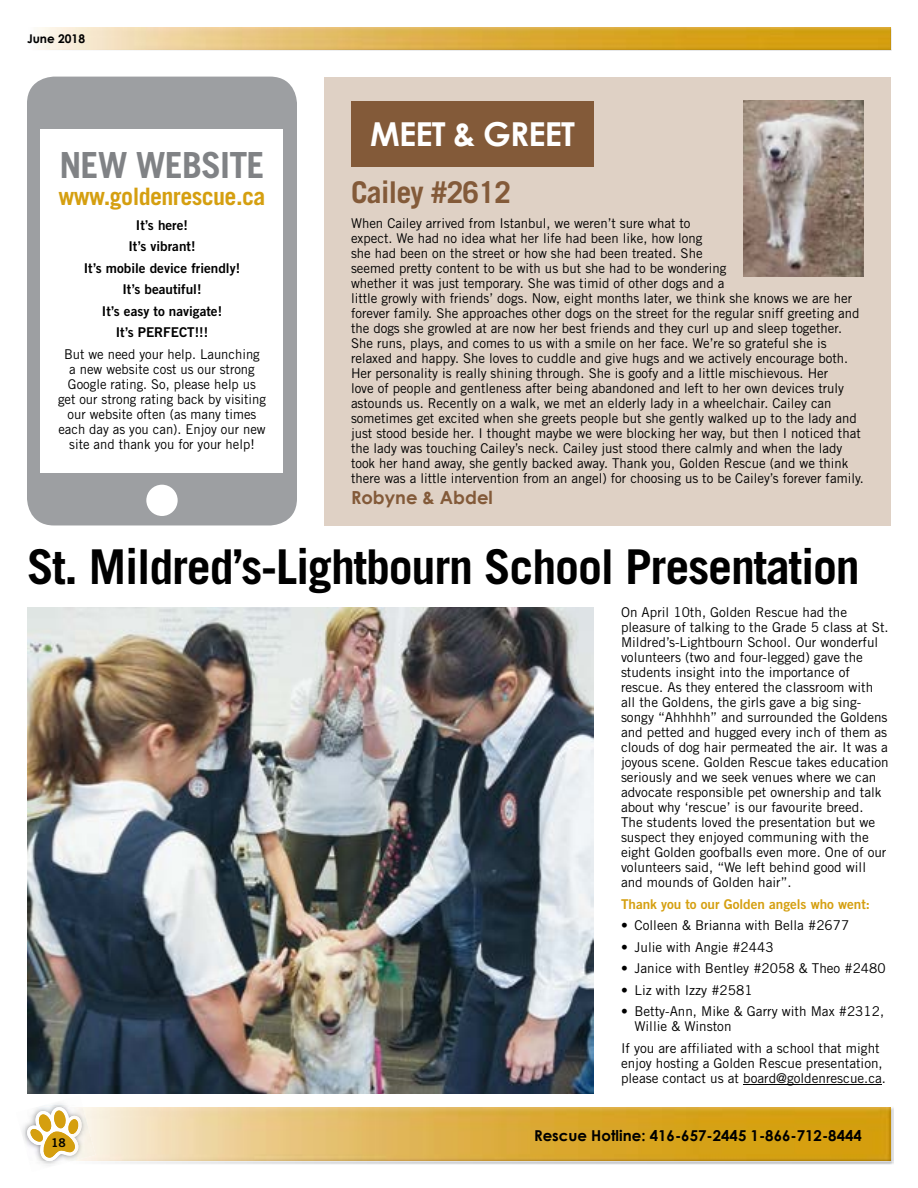
<style>
.page{position:relative;width:918px;height:1188px;background:#fff}
.page>*{position:absolute;margin:0;border:0;box-sizing:border-box;transform-origin:0 0}
.t1{font:700 48px "Trade Gothic LT Std";letter-spacing:-.025em;color:#000}
.t2{font:700 36px "Trade Gothic LT Std";letter-spacing:-.025em;color:#808285}
.t3{font:700 33px "Century Gothic";letter-spacing:-.025em;color:#fff}
.t4{font:700 30px "Trade Gothic LT Std";letter-spacing:-.025em;color:#835a39}
.t5{font:700 24px "Trade Gothic LT Std";letter-spacing:-.025em;color:#d59f10}
.t6{font:700 18px "Century Gothic";color:#835a39}
.t7{font:700 15px "Century Gothic";color:#000}
.t8{font:13.5px/15px "Trade Gothic LT Std";color:#000}
.t9{font:13.5px/21.5px "Trade Gothic LT Std Bd 2";color:#000;text-align:center}
.t10{font:13.5px "Trade Gothic LT Std Bd 2";color:#d59f10}
.t11{font:700 12px "Century Gothic";color:#000}
.t12{font:12px "Trade Gothic LT Std Bd 2";color:#000}
</style>
<div class="page">
<img style="left:37px;top:49px;width:855px;height:2px">
<img style="left:37px;top:27px;width:854px;height:22px">
<img style="left:42px;top:1105px;width:33px;height:1px">
<img style="left:83px;top:1106px;width:811px;height:56px">
<img style="left:25px;top:1106px;width:58px;height:56px">
<img style="left:96px;top:1107px;width:795px;height:54px">
<img style="left:82px;top:1107px;width:14px;height:54px">
<img style="left:27px;top:1107px;width:55px;height:54px">
<img style="left:30px;top:1110px;width:49px;height:48px">
<div style="left:27px;top:77px;width:270px;height:448px;background:#9d9fa2;border-radius:27px"></div>
<div style="left:40px;top:129px;width:244px;height:343px;background:#fff"></div>
<div style="left:324px;top:77px;width:567px;height:448px;background:#dfd1c5"></div>
<img style="left:27px;top:608px;width:567px;height:486px">
<hr style="left:743px;top:1084px;width:139px;height:1px;background:#000">
<img style="left:744px;top:101px;width:120px;height:175px">
<div style="left:351px;top:101px;width:243px;height:66px;background:#835a39"></div>
<div style="left:146px;top:485px;width:32px;height:31px;background:#fff;border-radius:50%"></div>
<p class="t11" style="left:27px;top:31px;width:60px">June 2018</p>
<h2 class="t2" style="left:59px;top:143px;width:207px">NEW WEBSITE</h2>
<h3 class="t5" style="left:59px;top:182px;width:208px">www.goldenrescue.ca</h3>
<p class="t9" style="left:84px;top:214px;width:158px">It’s here!<br>It’s vibrant!<br>It’s mobile device friendly!<br>It’s beautiful!<br>It’s easy to navigate!<br>It’s PERFECT!!!</p>
<p class="t8" style="left:58px;top:346px;width:210px;text-align:center">But we need your help. Launching<br>a new website cost us our strong<br>Google rating. So, please help us get our strong rating back by visiting our website often (as many times each day as you can). Enjoy our new site and thank you for your help!</p>
<h3 class="t3" style="left:370px;top:113px;width:206px">MEET &amp; GREET</h3>
<h3 class="t4" style="left:351px;top:174px;width:162px">Cailey #2612</h3>
<p class="t8" style="left:351px;top:215px;width:514px">When Cailey arrived from Istanbul, we weren’t sure what to<br>expect. We had no idea what her life had been like, how long<br>she had been on the street or how she had been treated. She<br>seemed pretty content to be with us but she had to be wondering<br>whether it was just temporary. She was timid of other dogs and a<br>little growly with friends’ dogs. Now, eight months later, we think she knows we are her forever family. She approaches other dogs on the street for the regular sniff greeting and the dogs she growled at are now her best friends and they curl up and sleep together.<br>She runs, plays, and comes to us with a smile on her face. We’re so grateful she is relaxed and happy. She loves to cuddle and give hugs and we actively encourage both.<br>Her personality is really shining through. She is goofy and a little mischievous. Her<br>love of people and gentleness after being abandoned and left to her own devices truly astounds us. Recently on a walk, we met an elderly lady in a wheelchair. Cailey can sometimes get excited when she greets people but she gently walked up to the lady and just stood beside her. I thought maybe we were blocking her way, but then I noticed that the lady was touching Cailey’s neck. Cailey just stood there calmly and when the lady took her hand away, she gently backed away. Thank you, Golden Rescue (and we think there was a little intervention from an angel) for choosing us to be Cailey’s forever family.</p>
<h3 class="t6" style="left:351px;top:486px;width:143px">Robyne &amp; Abdel</h3>
<h1 class="t1" style="left:27px;top:537px;width:834px">St. Mildred’s-Lightbourn School Presentation</h1>
<p class="t8" style="left:621px;top:605px;width:269px">On April 10th, Golden Rescue had the pleasure of talking to the Grade 5 class at St.<br>Mildred’s-Lightbourn School. Our wonderful volunteers (two and four-legged) gave the students insight into the importance of rescue. As they entered the classroom with all the Goldens, the girls gave a big sing&shy;songy “Ahhhhh” and surrounded the Goldens and petted and hugged every inch of them as clouds of dog hair permeated the air. It was a joyous scene. Golden Rescue takes education seriously and we seek venues where we can advocate responsible pet ownership and talk about why ‘rescue’ is our favourite breed.<br>The students loved the presentation but we suspect they enjoyed communing with the eight Golden goofballs even more. One of our volunteers said, “We left behind good will and mounds of Golden hair”.</p>
<p class="t10" style="left:621px;top:896px;width:250px">Thank you to our Golden angels who went:</p>
<p class="t8" style="left:621px;top:918px;width:230px">• Colleen &amp; Brianna with Bella #2677</p>
<p class="t8" style="left:621px;top:939px;width:154px">• Julie with Angie #2443</p>
<p class="t8" style="left:621px;top:961px;width:266px">• Janice with Bentley #2058 &amp; Theo #2480</p>
<p class="t8" style="left:621px;top:982px;width:133px">• Liz with Izzy #2581</p>
<p class="t8" style="left:634px;top:1004px;width:251px;text-indent:-14px">• Betty-Ann, Mike &amp; Garry with Max #2312,<br>Willie &amp; Winston</p>
<p class="t8" style="left:621px;top:1040px;width:267px">If you are affiliated with a school that might enjoy hosting a Golden Rescue presentation, please contact us at board@goldenrescue.ca.</p>
<p class="t12" style="left:51px;top:1135px;width:16px">18</p>
<p class="t7" style="left:534px;top:1126px;width:329px">Rescue Hotline: 416-657-2445 1-866-712-8444</p>
</div>
